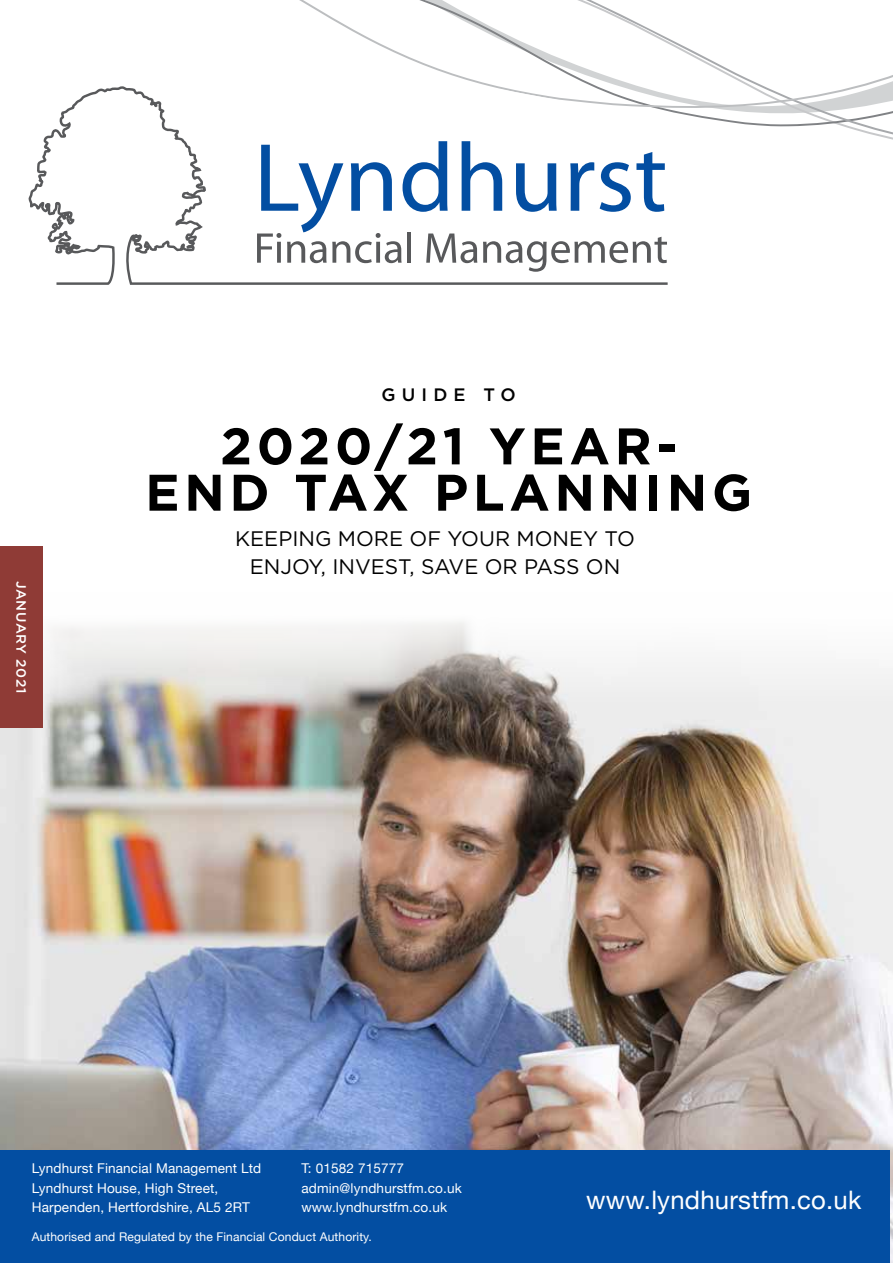
<style>
.page{position:relative;width:893px;height:1263px;background:#fff}
.page>*{position:absolute;margin:0;border:0;box-sizing:border-box;transform-origin:0 0}
.t1{font:700 51.3px/46.3px "Gotham HTF";letter-spacing:.09em;color:#000;text-align:center}
.t2{font:25.5px "Helvetica Neue";letter-spacing:.01em;color:#fff}
.t3{font:21px/27.6px "Gotham HTF";color:#000;text-align:center}
.t4{font:500 18px "Gotham HTF";letter-spacing:.34em;color:#000}
.t5{font:13.5px/19.5px "Helvetica Neue";letter-spacing:.01em;color:#fff}
.t6{font:500 13.5px "Gotham HTF";letter-spacing:.04em;color:#fff}
.t7{font:12px "Helvetica Neue";letter-spacing:.01em;color:#fff}
</style>
<div class="page">
<img style="left:0;top:622px;width:892px;height:641px">
<div style="left:0;top:546px;width:43px;height:182px;background:#8f3b36"></div>
<svg style="left:670px;top:109px;width:223px;height:31px"></svg>
<svg style="left:299px;top:0;width:594px;height:109px"></svg>
<svg style="left:28px;top:85px;width:642px;height:200px"></svg>
<div style="left:0;top:1150px;width:889px;height:113px;background:#034ea2"></div>
<h3 class="t4" style="left:382px;top:384px;width:136px">GUIDE TO</h3>
<p class="t6" style="left:29px;top:581px;width:113px;rotate:90deg">JANUARY 2021</p>
<h1 class="t1" style="left:145px;top:422px;width:608px">2020/21 YEAR-<br>END TAX PLANNING</h1>
<h3 class="t3" style="left:235px;top:525px;width:401px">KEEPING MORE OF YOUR MONEY TO<br>ENJOY, INVEST, SAVE OR PASS ON</h3>
<p class="t5" style="left:32px;top:1159px;width:231px">Lyndhurst Financial Management Ltd<br>Lyndhurst House, High Street,<br>Harpenden, Hertfordshire, AL5 2RT</p>
<p class="t7" style="left:32px;top:1229px;width:342px">Authorised and Regulated by the Financial Conduct Authority.</p>
<p class="t5" style="left:301px;top:1159px;width:162px">T: 01582 715777 admin@lyndhurstfm.co.uk www.lyndhurstfm.co.uk</p>
<h2 class="t2" style="left:586px;top:1185px;width:277px">www.lyndhurstfm.co.uk</h2>
</div>
